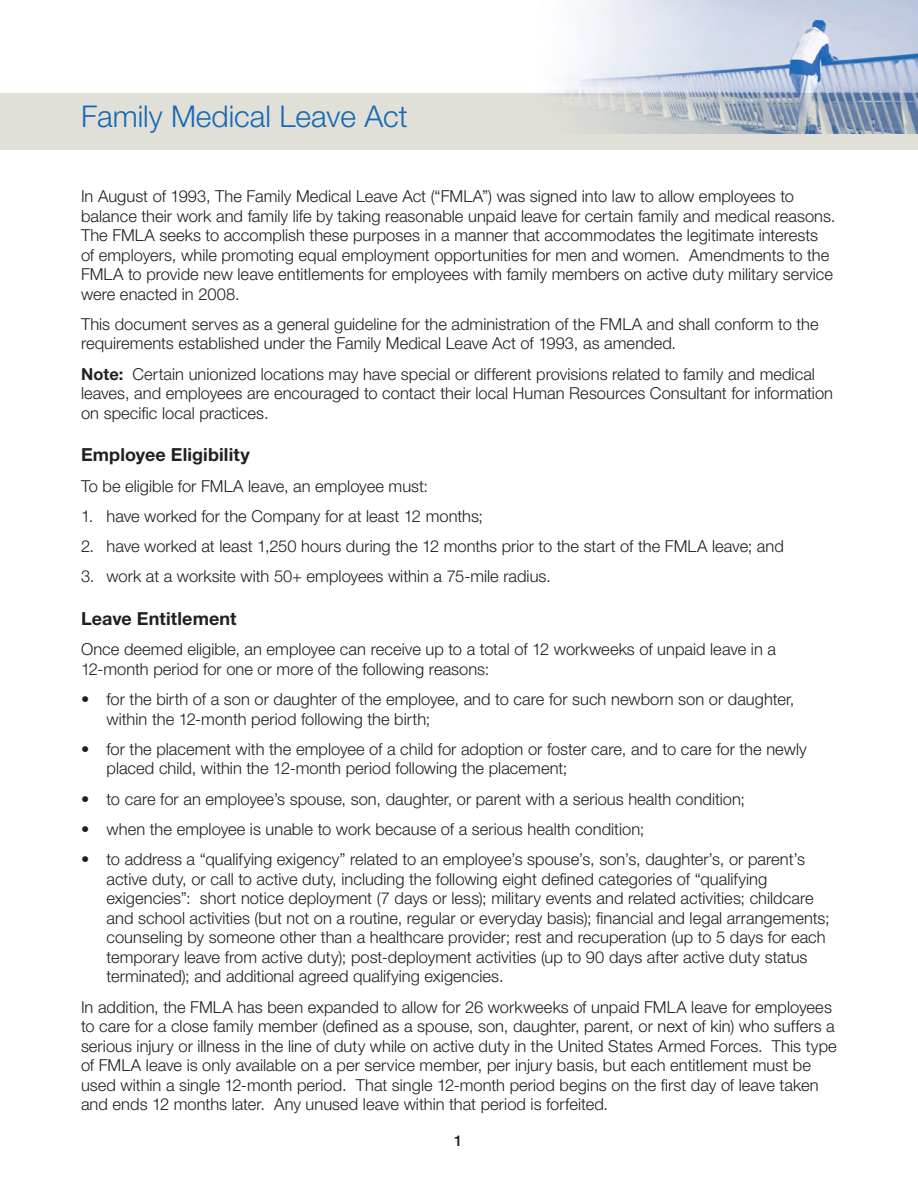
<style>
.page{position:relative;width:918px;height:1188px;background:#fff}
.page>*{position:absolute;margin:0;border:0;box-sizing:border-box;transform-origin:0 0}
.Banner_Head{font:300 30px "Helvetica Neue";color:#1768b4}
.FMLA_Head{font:700 18px "Helvetica Neue";letter-spacing:.005em;color:#231f20}
.Body{font:300 16.5px/19.5px "Helvetica Neue";color:#231f20}
.Bullets{font:300 16.5px/19.5px "Helvetica Neue";color:#231f20}
.Page_Number{font:500 15px "Helvetica Neue";color:#231f20}
.s1{font-weight:700}
</style>
<div class="page">
<div style="left:0;top:93px;width:918px;height:57px;background:#e1e0d8"></div>
<img style="left:558px;top:0;width:360px;height:133px">
<p class="Banner_Head" style="left:81px;top:98px;width:328px">Family Medical Leave Act</p>
<p class="Body" style="left:81px;top:186px;width:756px">In August of 1993, The Family Medical Leave Act (“FMLA”) was signed into law to allow employees to balance their work and family life by taking reasonable unpaid leave for certain family and medical reasons.<br>The FMLA seeks to accomplish these purposes in a manner that accommodates the legitimate interests of employers, while promoting equal employment opportunities for men and women. Amendments to the FMLA to provide new leave entitlements for employees with family members on active duty military service were enacted in 2008.</p>
<p class="Body" style="left:81px;top:314px;width:739px">This document serves as a general guideline for the administration of the FMLA and shall conform to the requirements established under the Family Medical Leave Act of 1993, as amended.</p>
<p class="Body" style="left:81px;top:364px;width:754px"><span class="s1">Note:</span> Certain unionized locations may have special or different provisions related to family and medical leaves, and employees are encouraged to contact their local Human Resources Consultant for information on specific local practices.</p>
<p class="FMLA_Head" style="left:81px;top:444px;width:170px">Employee Eligibility</p>
<p class="Body" style="left:81px;top:476px;width:349px">To be eligible for FMLA leave, an employee must:</p>
<p class="Bullets" style="left:81px;top:506px;width:404px">1. have worked for the Company for at least 12 months;</p>
<p class="Bullets" style="left:81px;top:536px;width:704px">2. have worked at least 1,250 hours during the 12 months prior to the start of the FMLA leave; and</p>
<p class="Bullets" style="left:81px;top:566px;width:471px">3. work at a worksite with 50+ employees within a 75-mile radius.</p>
<p class="FMLA_Head" style="left:81px;top:607px;width:157px">Leave Entitlement</p>
<p class="Body" style="left:81px;top:639px;width:697px">Once deemed eligible, an employee can receive up to a total of 12 workweeks of unpaid leave in a<br>12-month period for one or more of the following reasons:</p>
<p class="Bullets" style="left:106px;top:689px;width:689px;text-indent:-26px">• for the birth of a son or daughter of the employee, and to care for such newborn son or daughter, within the 12-month period following the birth;</p>
<p class="Bullets" style="left:106px;top:739px;width:702px;text-indent:-26px">• for the placement with the employee of a child for adoption or foster care, and to care for the newly placed child, within the 12-month period following the placement;</p>
<p class="Bullets" style="left:81px;top:789px;width:666px">• to care for an employee’s spouse, son, daughter, or parent with a serious health condition;</p>
<p class="Bullets" style="left:81px;top:819px;width:565px">• when the employee is unable to work because of a serious health condition;</p>
<p class="Bullets" style="left:106px;top:849px;width:725px;text-indent:-26px">• to address a “qualifying exigency” related to an employee’s spouse’s, son’s, daughter’s, or parent’s active duty, or call to active duty, including the following eight defined categories of “qualifying exigencies”: short notice deployment (7 days or less); military events and related activities; childcare and school activities (but not on a routine, regular or everyday basis); financial and legal arrangements; counseling by someone other than a healthcare provider; rest and recuperation (up to 5 days for each temporary leave from active duty); post-deployment activities (up to 90 days after active duty status terminated); and additional agreed qualifying exigencies.</p>
<p class="Body" style="left:81px;top:997px;width:757px">In addition, the FMLA has been expanded to allow for 26 workweeks of unpaid FMLA leave for employees to care for a close family member (defined as a spouse, son, daughter, parent, or next of kin) who suffers a serious injury or illness in the line of duty while on active duty in the United States Armed Forces. This type of FMLA leave is only available on a per service member, per injury basis, but each entitlement must be used within a single 12-month period. That single 12-month period begins on the first day of leave taken and ends 12 months later. Any unused leave within that period is forfeited.</p>
<p class="Page_Number" style="left:454px;top:1131px;width:10px">1</p>
</div>
